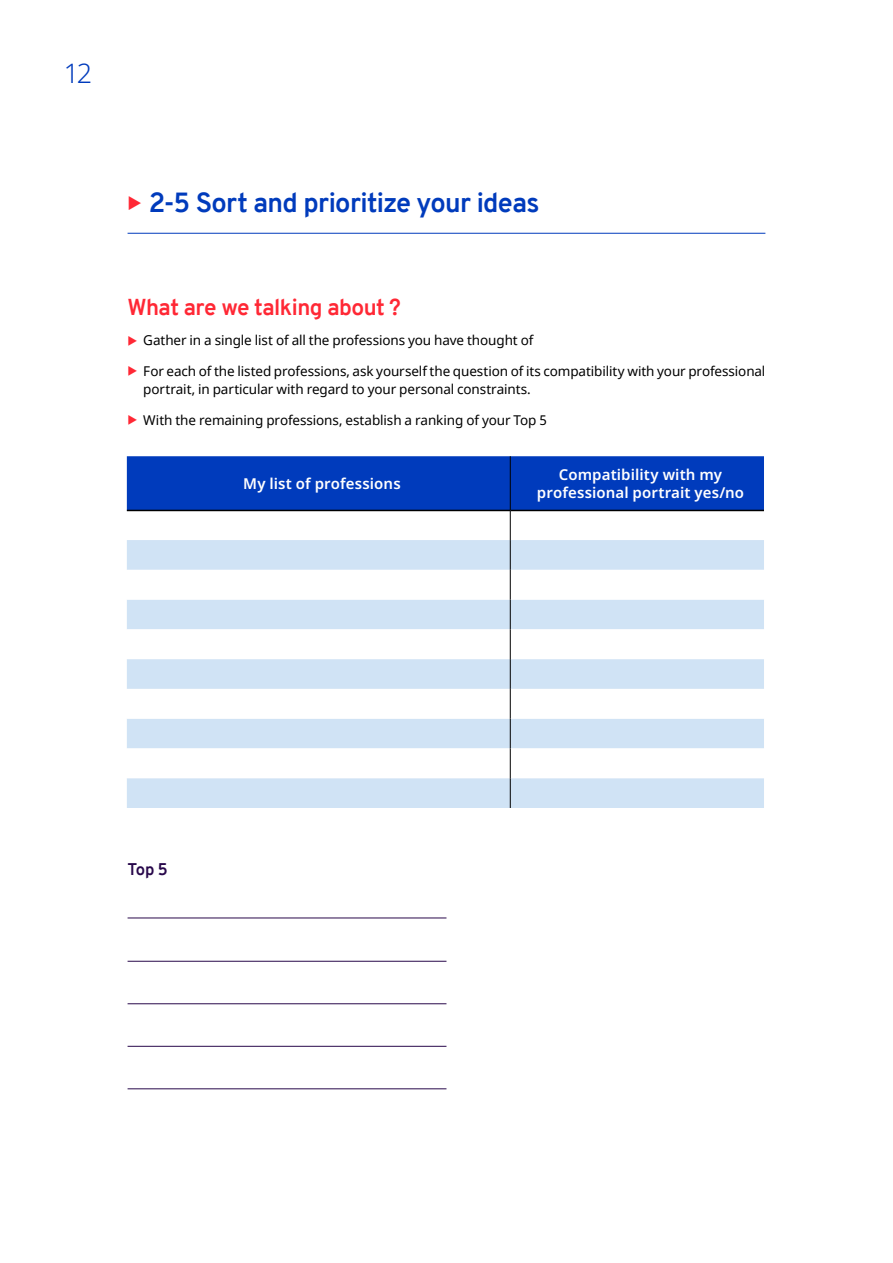
<style>
.page{position:relative;width:893px;height:1263px;background:#fff}
.page>*{position:absolute;margin:0;border:0;box-sizing:border-box;transform-origin:0 0}
.t1{font:700 27px "Overpass";letter-spacing:-.025em;color:#003bbc}
.t2{font:300 27px "Noto Sans";color:#003bbc}
.t3{font:700 22.5px "Overpass";letter-spacing:-.025em;color:#ff2835}
.t4{font:700 16.5px "Overpass";color:#28084b}
.t5{font:600 15px/18px "Noto Sans";letter-spacing:.005em;color:#fff;text-align:center}
.t6{font:13.5px/18px "Noto Sans";letter-spacing:-.01em;color:#000}
</style>
<div class="page">
<div style="left:127px;top:456px;width:637px;height:54px;background:#003bbc"></div>
<div style="left:127px;top:540px;width:637px;height:268px;background:#d0e3f5"></div>
<svg style="left:127px;top:570px;width:637px;height:208px"></svg>
<hr style="left:510px;top:510px;width:254px;height:1px;background:#000">
<hr style="left:127px;top:510px;width:383px;height:1px;background:#000">
<hr style="left:510px;top:456px;width:1px;height:54px;background:#000">
<hr style="left:510px;top:510px;width:1px;height:30px;background:#000">
<hr style="left:510px;top:540px;width:1px;height:30px;background:#000">
<hr style="left:510px;top:570px;width:1px;height:30px;background:#000">
<svg style="left:510px;top:600px;width:1px;height:29px"></svg>
<hr style="left:510px;top:629px;width:1px;height:30px;background:#000">
<hr style="left:510px;top:659px;width:1px;height:30px;background:#000">
<hr style="left:510px;top:689px;width:1px;height:30px;background:#000">
<svg style="left:510px;top:719px;width:1px;height:29px"></svg>
<hr style="left:510px;top:748px;width:1px;height:30px;background:#000">
<hr style="left:510px;top:778px;width:1px;height:30px;background:#000">
<hr style="left:128px;top:233px;width:637px;height:1px;background:#003bbc">
<hr style="left:128px;top:961px;width:318px;height:1px;background:#28084b">
<hr style="left:128px;top:917px;width:318px;height:1px;background:#28084b">
<hr style="left:128px;top:1003px;width:318px;height:1px;background:#28084b">
<hr style="left:128px;top:1046px;width:318px;height:1px;background:#28084b">
<hr style="left:128px;top:1088px;width:318px;height:1px;background:#28084b">
<h1 class="t2" style="left:64px;top:54px;width:30px">12</h1>
<h1 class="t1" style="left:149px;top:183px;width:392px">2-5 Sort and prioritize your ideas</h1>
<h2 class="t3" style="left:128px;top:291px;width:275px">What are we talking about ?</h2>
<p class="t6" style="left:143px;top:332px;width:392px">Gather in a single list of all the professions you have thought of</p>
<p class="t6" style="left:143px;top:363px;width:624px">For each of the listed professions, ask yourself the question of its compatibility with your professional portrait, in particular with regard to your personal constraints.</p>
<p class="t6" style="left:143px;top:411px;width:405px">With the remaining professions, establish a ranking of your Top 5</p>
<p class="t5" style="left:243px;top:475px;width:159px">My list of professions</p>
<p class="t5" style="left:537px;top:466px;width:209px">Compatibility with my professional portrait yes/no</p>
<p class="t4" style="left:128px;top:857px;width:42px">Top 5</p>
</div>
